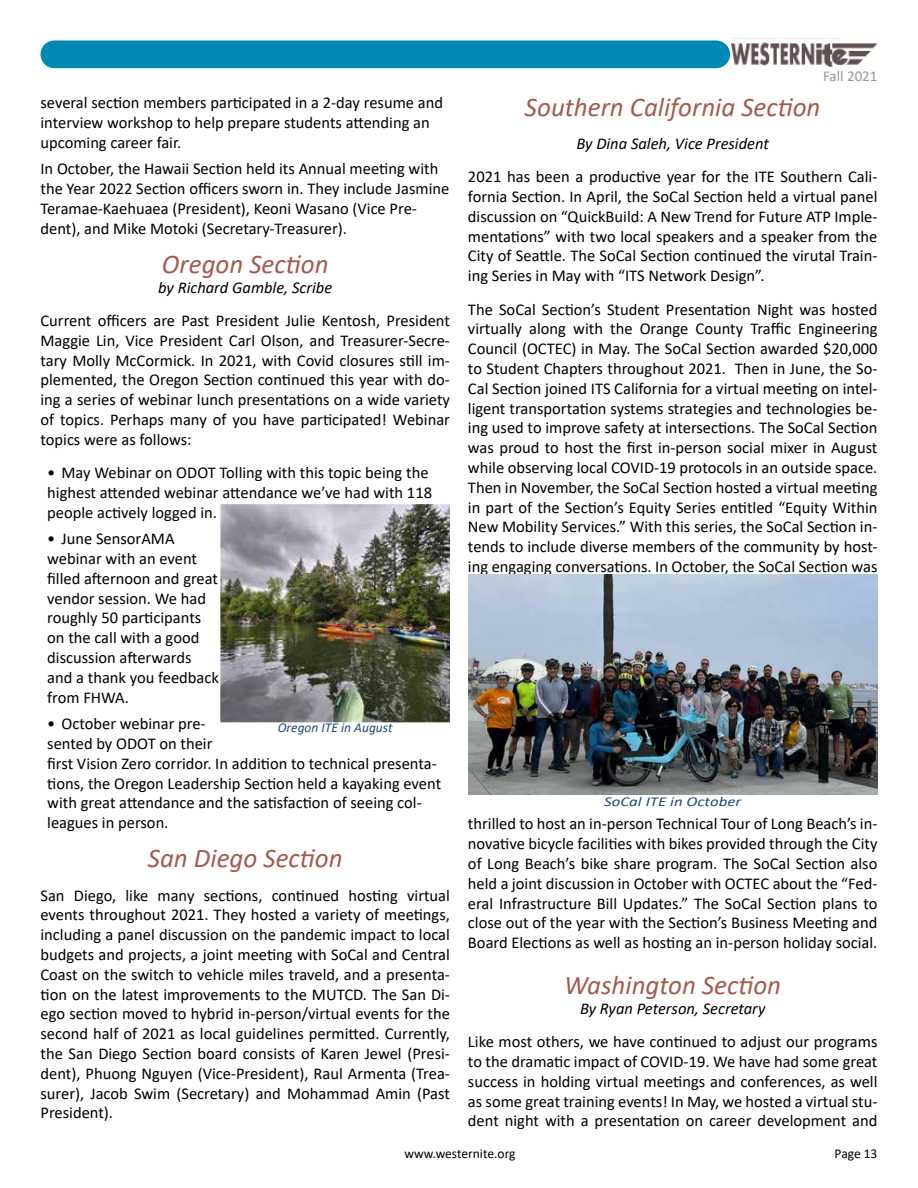
<style>
.page{position:relative;width:918px;height:1188px;background:#fff}
.page>*{position:absolute;margin:0;border:0;box-sizing:border-box;transform-origin:0 0}
.t1{font:italic 27px "Calibri";color:#a35a4e}
.t2{font:16.5px/19.8px "Calibri";color:#000;text-align:justify}
.t3{font:italic 16.5px "Calibri";color:#000}
.t4{font:15px "Calibri";color:#9d9493}
.t5{font:13.5px "Calibri";color:#000}
.t6{font:italic 13.5px "Calibri";color:#1f497d}
.t7{font:italic 13.5px "Calibri";color:#1f497d;scale:1.25 1}
</style>
<div class="page">
<div style="left:41px;top:40px;width:689px;height:28px;background:#008ab3;border-radius:14px"></div>
<img style="left:732px;top:42px;width:146px;height:25px">
<img style="left:220px;top:504px;width:230px;height:218px">
<img style="left:468px;top:575px;width:410px;height:220px">
<p class="t2" style="left:40px;top:92px;width:404px;text-align:left">several section members participated in a 2-day resume and interview workshop to help prepare students attending an upcoming career fair.</p>
<p class="t2" style="left:40px;top:159px;width:410px;text-align:left">In October, the Hawaii Section held its Annual meeting with the Year 2022 Section officers sworn in. They include Jasmine Teramae-Kaehuaea (President), Keoni Wasano (Vice Pre&shy;dent), and Mike Motoki (Secretary-Treasurer).</p>
<h1 class="t1" style="left:162px;top:245px;width:168px">Oregon Section</h1>
<p class="t3" style="left:158px;top:276px;width:176px">by Richard Gamble, Scribe</p>
<p class="t2" style="left:41px;top:310px;width:411px">Current officers are Past President Julie Kentosh, President Maggie Lin, Vice President Carl Olson, and Treasurer-Secre&shy;tary Molly McCormick. In 2021, with Covid closures still im&shy;plemented, the Oregon Section continued this year with do&shy;ing a series of webinar lunch presentations on a wide variety of topics. Perhaps many of you have participated! Webinar topics were as follows:</p>
<p class="t2" style="left:47px;top:462px;width:386px;text-align:left">• May Webinar on ODOT Tolling with this topic being the highest attended webinar attendance we’ve had with 118 people actively logged in.</p>
<p class="t2" style="left:47px;top:528px;width:173px;text-align:left">• June SensorAMA webinar with an event filled afternoon and great vendor session. We had roughly 50 participants on the call with a good discussion afterwards and a thank you feedback from FHWA.</p>
<p class="t2" style="left:47px;top:713px;width:395px;text-align:left">• October webinar pre-<br>sented by ODOT on their<br>first Vision Zero corridor. In addition to technical presenta&shy;tions, the Oregon Leadership Section held a kayaking event with great attendance and the satisfaction of seeing col&shy;leagues in person.</p>
<h1 class="t1" style="left:148px;top:840px;width:196px">San Diego Section</h1>
<p class="t2" style="left:40px;top:885px;width:411px">San Diego, like many sections, continued hosting virtual events throughout 2021. They hosted a variety of meetings, including a panel discussion on the pandemic impact to local budgets and projects, a joint meeting with SoCal and Central Coast on the switch to vehicle miles traveld, and a presenta&shy;tion on the latest improvements to the MUTCD. The San Di&shy;ego section moved to hybrid in-person/virtual events for the second half of 2021 as local guidelines permitted. Currently, the San Diego Section board consists of Karen Jewel (Presi&shy;dent), Phuong Nguyen (Vice-President), Raul Armenta (Trea&shy;surer), Jacob Swim (Secretary) and Mohammad Amin (Past President).</p>
<p class="t6" style="left:278px;top:719px;width:116px">Oregon ITE in August</p>
<p class="t4" style="left:823px;top:66px;width:56px">Fall 2021</p>
<h1 class="t1" style="left:525px;top:88px;width:297px">Southern California Section</h1>
<p class="t3" style="left:577px;top:132px;width:194px">By Dina Saleh, Vice President</p>
<p class="t2" style="left:468px;top:167px;width:411px">2021 has been a productive year for the ITE Southern Cali&shy;fornia Section. In April, the SoCal Section held a virtual panel discussion on “QuickBuild: A New Trend for Future ATP Imple&shy;mentations” with two local speakers and a speaker from the City of Seattle. The SoCal Section continued the virutal Train&shy;ing Series in May with “ITS Network Design”.</p>
<p class="t2" style="left:468px;top:299px;width:411px">The SoCal Section’s Student Presentation Night was hosted virtually along with the Orange County Traffic Engineering Council (OCTEC) in May. The SoCal Section awarded $20,000 to Student Chapters throughout 2021. Then in June, the So-Cal Section joined ITS California for a virtual meeting on intel&shy;ligent transportation systems strategies and technologies be&shy;ing used to improve safety at intersections. The SoCal Section was proud to host the first in-person social mixer in August while observing local COVID-19 protocols in an outside space.<br>Then in November, the SoCal Section hosted a virtual meeting in part of the Section’s Equity Series entitled “Equity Within New Mobility Services.” With this series, the SoCal Section in&shy;tends to include diverse members of the community by host&shy;ing engaging conversations. In October, the SoCal Section was</p>
<p class="t7" style="left:604px;top:793px;width:111px">SoCal ITE in October</p>
<p class="t2" style="left:468px;top:814px;width:411px">thrilled to host an in-person Technical Tour of Long Beach’s in&shy;novative bicycle facilities with bikes provided through the City of Long Beach’s bike share program. The SoCal Section also held a joint discussion in October with OCTEC about the “Fed&shy;eral Infrastructure Bill Updates.” The SoCal Section plans to close out of the year with the Section’s Business Meeting and Board Elections as well as hosting an in-person holiday social.</p>
<h1 class="t1" style="left:564px;top:966px;width:218px">Washington Section</h1>
<p class="t3" style="left:580px;top:997px;width:187px">By Ryan Peterson, Secretary</p>
<p class="t2" style="left:468px;top:1031px;width:411px">Like most others, we have continued to adjust our programs to the dramatic impact of COVID-19. We have had some great success in holding virtual meetings and conferences, as well as some great training events! In May, we hosted a virtual stu&shy;dent night with a presentation on career development and</p>
<p class="t5" style="left:405px;top:1144px;width:113px">www.westernite.org</p>
<p class="t5" style="left:835px;top:1144px;width:44px">Page 13</p>
</div>
